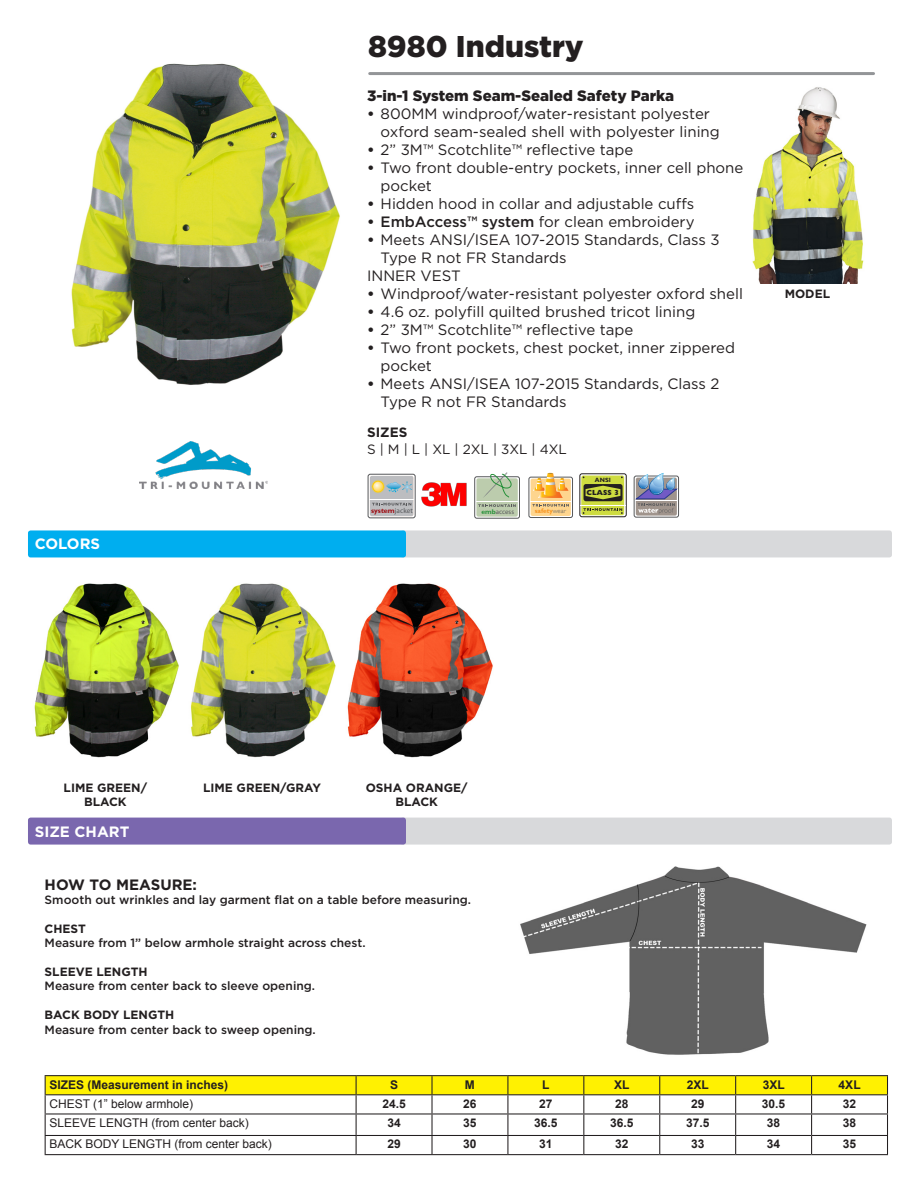
<style>
.page{position:relative;width:918px;height:1188px;background:#fff}
.page>*{position:absolute;margin:0;border:0;box-sizing:border-box;transform-origin:0 0}
.t1{font:900 30px "Gotham";color:#231f20}
.Product_info{font:15px/18px "Gotham";color:#231f20}
.Product_info-2{font:900 15px "Gotham";color:#231f20}
.t2{font:700 15px "Gotham";color:#fff}
.t3{font:700 15px "Gotham";color:#231f20}
.t4{font:13.5px "Gotham";color:#231f20}
.t5{font:700 13.5px "Gotham";color:#231f20}
.t6{font:500 12px "Gotham";color:#231f20}
.t7{font:700 12px "Arial";color:#231f20}
.t8{font:700 12px/14.4px "Gotham";color:#231f20;text-align:center}
.t9{font:12px "Arial";color:#231f20}
.t10{font:800 7.5px "Gill Sans";color:#231f20}
.t11{font:700 7.2px "Gill Sans";color:#9d070d}
.t12{font:300 6.9px "Gill Sans";color:#57585a}
.t13{font:700 6.75px "Gill Sans";color:#f7931d}
.t14{font:700 6.15px "Gill Sans";color:#231f20}
.s1{font-weight:700}
.s2{font-weight:500}
.s3{font-weight:300;color:#57585a}
.s4{font-weight:700;color:#269039}
</style>
<div class="page">
<img style="left:71px;top:63px;width:269px;height:322px">
<div style="left:400px;top:530px;width:492px;height:27px;background:#d8d9db;border-radius:3px"></div>
<hr style="left:370px;top:72px;width:504px;height:3px;background:#939598">
<img style="left:140px;top:441px;width:127px;height:47px">
<img style="left:752px;top:87px;width:112px;height:196px">
<div style="left:28px;top:530px;width:378px;height:27px;background:#00aeef;border-radius:3px"></div>
<div style="left:400px;top:818px;width:492px;height:27px;background:#d8d9db;border-radius:3px"></div>
<div style="left:28px;top:818px;width:378px;height:27px;background:#7a67ae;border-radius:3px"></div>
<img style="left:34px;top:583px;width:459px;height:175px">
<div style="left:368px;top:474px;width:47px;height:44px;border:1px solid #57585a;border-radius:2px"></div>
<hr style="left:369px;top:499px;width:45px;height:1px;background:#fff">
<svg style="left:370px;top:476px;width:43px;height:40px;background:#b8bcb9"></svg>
<div style="left:529px;top:477px;width:44px;height:41px;border:1px solid #57585a;border-radius:2px"></div>
<div style="left:531px;top:479px;width:40px;height:37px;background:#fed58e;border-radius:2px"></div>
<hr style="left:530px;top:501px;width:41px;height:1px;background:#fff">
<svg style="left:533px;top:473px;width:35px;height:25px"></svg>
<svg style="left:532px;top:504px;width:37px;height:3px"></svg>
<img style="left:421px;top:482px;width:46px;height:25px">
<div style="left:580px;top:474px;width:46px;height:43px;border:1px solid #231f20;border-radius:2px"></div>
<div style="left:581px;top:476px;width:43px;height:39px;background:#cedc40;border-radius:2px"></div>
<hr style="left:580px;top:505px;width:46px;height:1px;background:#fff">
<svg style="left:584px;top:484px;width:39px;height:17px"></svg>
<svg style="left:586px;top:486px;width:34px;height:13px"></svg>
<svg style="left:583px;top:508px;width:40px;height:6px"></svg>
<div style="left:475px;top:477px;width:45px;height:41px;border:1px solid #57585a;border-radius:2px"></div>
<div style="left:476px;top:478px;width:42px;height:39px;background:#bcccad;border-radius:2px"></div>
<hr style="left:476px;top:501px;width:42px;height:1px;background:#fff">
<svg style="left:482px;top:472px;width:30px;height:26px"></svg>
<svg style="left:478px;top:504px;width:38px;height:3px"></svg>
<div style="left:634px;top:476px;width:45px;height:41px;border:1px solid #57585a;border-radius:2px"></div>
<div style="left:636px;top:478px;width:41px;height:38px;background:#a0948c;border-radius:2px"></div>
<hr style="left:635px;top:500px;width:42px;height:1px;background:#fff">
<svg style="left:636px;top:473px;width:42px;height:41px"></svg>
<hr style="left:45px;top:1075px;width:311px;height:1px;background:#231f20">
<hr style="left:356px;top:1075px;width:76px;height:1px;background:#231f20">
<hr style="left:432px;top:1075px;width:76px;height:1px;background:#231f20">
<hr style="left:508px;top:1075px;width:76px;height:1px;background:#231f20">
<hr style="left:584px;top:1075px;width:76px;height:1px;background:#231f20">
<hr style="left:660px;top:1075px;width:76px;height:1px;background:#231f20">
<hr style="left:736px;top:1075px;width:76px;height:1px;background:#231f20">
<hr style="left:812px;top:1075px;width:76px;height:1px;background:#231f20">
<svg style="left:45px;top:1076px;width:843px;height:78px"></svg>
<hr style="left:45px;top:1154px;width:311px;height:1px;background:#231f20">
<hr style="left:356px;top:1154px;width:76px;height:1px;background:#231f20">
<hr style="left:432px;top:1154px;width:76px;height:1px;background:#231f20">
<hr style="left:508px;top:1154px;width:76px;height:1px;background:#231f20">
<hr style="left:584px;top:1154px;width:76px;height:1px;background:#231f20">
<hr style="left:660px;top:1154px;width:76px;height:1px;background:#231f20">
<hr style="left:736px;top:1154px;width:76px;height:1px;background:#231f20">
<hr style="left:812px;top:1154px;width:76px;height:1px;background:#231f20">
<img style="left:520px;top:866px;width:347px;height:189px">
<p class="t2" style="left:35px;top:535px;width:67px">COLORS</p>
<p class="t1" style="left:368px;top:29px;width:217px">8980 Industry</p>
<p class="Product_info-2" style="left:367px;top:87px;width:308px">3-in-1 System Seam-Sealed Safety Parka</p>
<p class="Product_info" style="left:381px;top:104px;width:341px;text-indent:-14px"><span class="s1">•</span> 800MM windproof/water-resistant polyester oxford seam-sealed shell with polyester lining</p>
<p class="Product_info" style="left:367px;top:140px;width:268px"><span class="s1">•</span> 2” 3M™ Scotchlite™ reflective tape</p>
<p class="Product_info" style="left:381px;top:158px;width:364px;text-indent:-14px"><span class="s1">•</span> Two front double-entry pockets, inner cell phone pocket</p>
<p class="Product_info" style="left:367px;top:194px;width:329px"><span class="s1">•</span> Hidden hood in collar and adjustable cuffs</p>
<p class="Product_info" style="left:367px;top:212px;width:329px"><span class="s1">•</span> <span class="s2">EmbAccess™ system</span> for clean embroidery</p>
<p class="Product_info" style="left:381px;top:230px;width:341px;text-indent:-14px"><span class="s1">•</span> Meets ANSI/ISEA 107-2015 Standards, Class 3<br>Type R not FR Standards</p>
<p class="Product_info" style="left:367px;top:266px;width:95px">INNER VEST</p>
<p class="Product_info" style="left:367px;top:284px;width:377px"><span class="s1">•</span> Windproof/water-resistant polyester oxford shell</p>
<p class="Product_info" style="left:367px;top:302px;width:330px"><span class="s1">•</span> 4.6 oz. polyfill quilted brushed tricot lining</p>
<p class="Product_info" style="left:367px;top:320px;width:268px"><span class="s1">•</span> 2” 3M™ Scotchlite™ reflective tape</p>
<p class="Product_info" style="left:381px;top:338px;width:356px;text-indent:-14px"><span class="s1">•</span> Two front pockets, chest pocket, inner zippered pocket</p>
<p class="Product_info" style="left:381px;top:374px;width:340px;text-indent:-14px"><span class="s1">•</span> Meets ANSI/ISEA 107-2015 Standards, Class 2<br>Type R not FR Standards</p>
<p class="t5" style="left:367px;top:425px;width:42px">SIZES</p>
<p class="t4" style="left:367px;top:441px;width:201px">S | M | L | XL | 2XL | 3XL | 4XL</p>
<p class="t11" style="left:371px;top:506px;width:43px">system<span class="s3">jacket</span></p>
<p class="t13" style="left:535px;top:507px;width:33px">safety<span class="s3">wear</span></p>
<p class="t12" style="left:481px;top:507px;width:34px"><span class="s4">emb</span>access</p>
<p class="t14" style="left:595px;top:477px;width:17px">ANSI</p>
<p class="t10" style="left:587px;top:488px;width:34px">CLASS 3</p>
<p class="t8" style="left:785px;top:286px;width:47px">MODEL</p>
<p class="t8" style="left:64px;top:780px;width:85px">LIME GREEN/</p>
<p class="t8" style="left:203px;top:780px;width:119px">LIME GREEN/GRAY</p>
<p class="t8" style="left:84px;top:795px;width:44px">BLACK</p>
<p class="t2" style="left:35px;top:823px;width:96px">SIZE CHART</p>
<p class="t8" style="left:366px;top:780px;width:103px">OSHA ORANGE/<br>BLACK</p>
<p class="t3" style="left:45px;top:876px;width:154px">HOW TO MEASURE:</p>
<p class="t6" style="left:45px;top:893px;width:428px">Smooth out wrinkles and lay garment flat on a table before measuring.</p>
<p class="t8" style="left:45px;top:921px;width:43px">CHEST</p>
<p class="t6" style="left:45px;top:936px;width:322px">Measure from 1” below armhole straight across chest.</p>
<p class="t8" style="left:45px;top:964px;width:104px">SLEEVE LENGTH</p>
<p class="t6" style="left:45px;top:979px;width:272px">Measure from center back to sleeve opening.</p>
<p class="t8" style="left:45px;top:1007px;width:131px">BACK BODY LENGTH</p>
<p class="t6" style="left:45px;top:1023px;width:273px">Measure from center back to sweep opening.</p>
<p class="t7" style="left:49px;top:1076px;width:180px">SIZES (Measurement in inches)</p>
<p class="t7" style="left:390px;top:1076px;width:10px">S</p>
<p class="t7" style="left:465px;top:1076px;width:11px">M</p>
<p class="t7" style="left:542px;top:1076px;width:9px">L</p>
<p class="t7" style="left:614px;top:1076px;width:17px">XL</p>
<p class="t7" style="left:687px;top:1076px;width:24px">2XL</p>
<p class="t7" style="left:763px;top:1076px;width:24px">3XL</p>
<p class="t7" style="left:839px;top:1076px;width:24px">4XL</p>
<p class="t9" style="left:49px;top:1096px;width:145px">CHEST (1” below armhole)</p>
<p class="t7" style="left:382px;top:1096px;width:25px">24.5</p>
<p class="t7" style="left:463px;top:1096px;width:15px">26</p>
<p class="t7" style="left:539px;top:1096px;width:15px">27</p>
<p class="t7" style="left:615px;top:1096px;width:15px">28</p>
<p class="t7" style="left:691px;top:1096px;width:15px">29</p>
<p class="t7" style="left:762px;top:1096px;width:25px">30.5</p>
<p class="t7" style="left:843px;top:1096px;width:15px">32</p>
<p class="t9" style="left:49px;top:1115px;width:201px">SLEEVE LENGTH (from center back)</p>
<p class="t7" style="left:387px;top:1115px;width:15px">34</p>
<p class="t7" style="left:463px;top:1115px;width:15px">35</p>
<p class="t7" style="left:534px;top:1115px;width:25px">36.5</p>
<p class="t7" style="left:610px;top:1115px;width:25px">36.5</p>
<p class="t7" style="left:686px;top:1115px;width:25px">37.5</p>
<p class="t7" style="left:767px;top:1115px;width:15px">38</p>
<p class="t7" style="left:843px;top:1115px;width:15px">38</p>
<p class="t9" style="left:49px;top:1136px;width:224px">BACK BODY LENGTH (from center back)</p>
<p class="t7" style="left:387px;top:1136px;width:15px">29</p>
<p class="t7" style="left:463px;top:1136px;width:15px">30</p>
<p class="t7" style="left:539px;top:1136px;width:15px">31</p>
<p class="t7" style="left:615px;top:1136px;width:15px">32</p>
<p class="t7" style="left:691px;top:1136px;width:15px">33</p>
<p class="t7" style="left:767px;top:1136px;width:15px">34</p>
<p class="t7" style="left:843px;top:1136px;width:15px">35</p>
</div>
